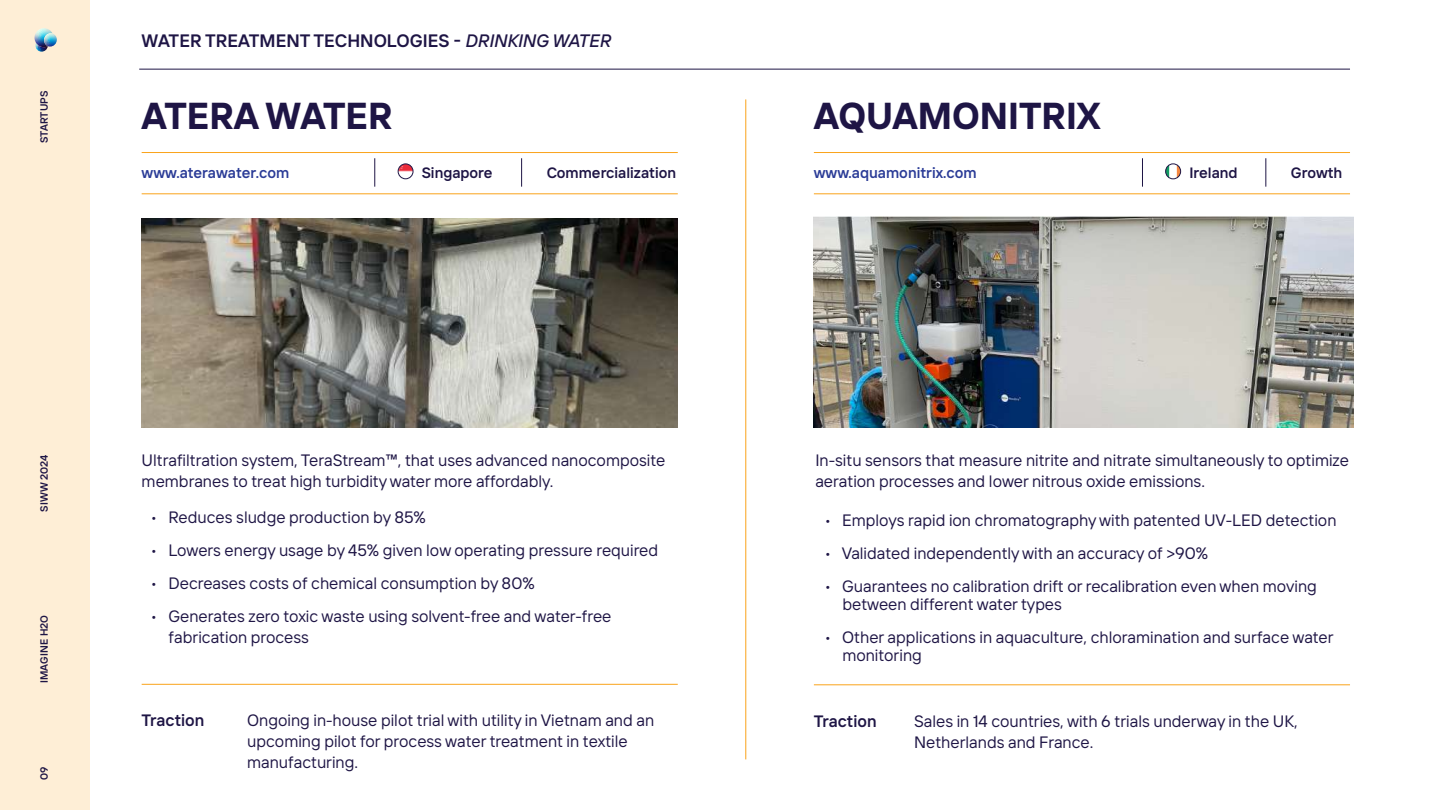
<style>
.page{position:relative;width:1440px;height:810px;background:#fff}
.page>*{position:absolute;margin:0;border:0;box-sizing:border-box;transform-origin:0 0}
.t1{font:700 37.5px "TT Interfaces";color:#1e1545}
.t2{font:600 18px "TT Interfaces";color:#1e1545}
.t3{font:16.5px/21px "TT Interfaces";color:#1e1545}
.t4{font:600 16.5px "TT Interfaces";color:#1e1545}
.t5{font:600 15px "TT Interfaces";color:#1e1545}
.t6{font:600 15px "TT Interfaces";color:#2b3c97}
.t7{font:600 10.5px "TT Interfaces";letter-spacing:.01em;color:#1e1545}
.s1{font-weight:500;font-style:italic}
</style>
<div class="page">
<hr style="left:142px;top:684px;width:536px;height:1px;background:#faa31a">
<hr style="left:142px;top:193px;width:536px;height:1px;background:#faa31a">
<hr style="left:142px;top:152px;width:536px;height:1px;background:#faa31a">
<svg style="left:521px;top:158px;width:1px;height:29px"></svg>
<svg style="left:374px;top:158px;width:1px;height:29px"></svg>
<img style="left:398px;top:164px;width:15px;height:15px;border-radius:7px">
<div style="left:398px;top:164px;width:15px;height:15px;border:1px solid #1e1545;border-radius:50%"></div>
<hr style="left:745px;top:99px;width:1px;height:660px;background:#faa31a">
<div style="left:0;top:0;width:90px;height:810px;background:#feeed6"></div>
<svg style="left:34px;top:28px;width:23px;height:24px"></svg>
<hr style="left:814px;top:684px;width:536px;height:1px;background:#faa31a">
<img style="left:1166px;top:165px;width:15px;height:14px">
<div style="left:1165px;top:163px;width:16px;height:16px;border:1px solid #1e1545;border-radius:50%"></div>
<hr style="left:814px;top:193px;width:536px;height:1px;background:#faa31a">
<hr style="left:814px;top:152px;width:536px;height:1px;background:#faa31a">
<svg style="left:1265px;top:158px;width:1px;height:29px"></svg>
<svg style="left:1142px;top:158px;width:1px;height:29px"></svg>
<hr style="left:139px;top:69px;width:1211px;height:1px;background:#1e1545">
<img style="left:142px;top:218px;width:536px;height:209px">
<img style="left:814px;top:217px;width:539px;height:211px">
<p class="t7" style="left:37px;top:143px;width:54px;rotate:-90deg">STARTUPS</p>
<p class="t2" style="left:142px;top:29px;width:470px">WATER TREATMENT TECHNOLOGIES - <span class="s1">DRINKING WATER</span></p>
<h1 class="t1" style="left:142px;top:91px;width:253px">ATERA WATER</h1>
<p class="t6" style="left:142px;top:163px;width:149px">www.aterawater.com</p>
<p class="t5" style="left:422px;top:163px;width:72px">Singapore</p>
<p class="t5" style="left:547px;top:163px;width:131px">Commercialization</p>
<p class="t7" style="left:37px;top:512px;width:58px;rotate:-90deg">SIWW 2024</p>
<p class="t7" style="left:37px;top:683px;width:70px;rotate:-90deg">IMAGINE H2O</p>
<p class="t7" style="left:37px;top:780px;width:15px;rotate:-90deg">09</p>
<p class="t3" style="left:142px;top:449px;width:525px">Ultrafiltration system, TeraStream™, that uses advanced nanocomposite membranes to treat high turbidity water more affordably.</p>
<p class="t3" style="left:151px;top:506px;width:277px">• Reduces sludge production by 85%</p>
<p class="t3" style="left:151px;top:539px;width:509px">• Lowers energy usage by 45% given low operating pressure required</p>
<p class="t3" style="left:151px;top:572px;width:386px">• Decreases costs of chemical consumption by 80%</p>
<p class="t3" style="left:169px;top:605px;width:444px;text-indent:-18px">• Generates zero toxic waste using solvent-free and water-free fabrication process</p>
<p class="t4" style="left:142px;top:710px;width:64px">Traction</p>
<p class="t3" style="left:247px;top:710px;width:408px">Ongoing in-house pilot trial with utility in Vietnam and an upcoming pilot for process water treatment in textile manufacturing.</p>
<h1 class="t1" style="left:814px;top:91px;width:288px">AQUAMONITRIX</h1>
<p class="t6" style="left:814px;top:163px;width:164px">www.aquamonitrix.com</p>
<p class="t5" style="left:1189px;top:163px;width:50px">Ireland</p>
<p class="t5" style="left:1291px;top:163px;width:53px">Growth</p>
<p class="t3" style="left:815px;top:449px;width:535px">In-situ sensors that measure nitrite and nitrate simultaneously to optimize aeration processes and lower nitrous oxide emissions.</p>
<p class="t3" style="left:824px;top:509px;width:514px">• Employs rapid ion chromatography with patented UV-LED detection</p>
<p class="t3" style="left:824px;top:542px;width:385px">• Validated independently with an accuracy of &gt;90%</p>
<p class="t3" style="left:842px;top:577px;width:476px;line-height:18px;text-indent:-18px">• Guarantees no calibration drift or recalibration even when moving between different water types</p>
<p class="t3" style="left:842px;top:628px;width:493px;line-height:18px;text-indent:-18px">• Other applications in aquaculture, chloramination and surface water monitoring</p>
<p class="t4" style="left:814px;top:710px;width:64px">Traction</p>
<p class="t3" style="left:914px;top:710px;width:385px">Sales in 14 countries, with 6 trials underway in the UK,<br>Netherlands and France.</p>
</div>
